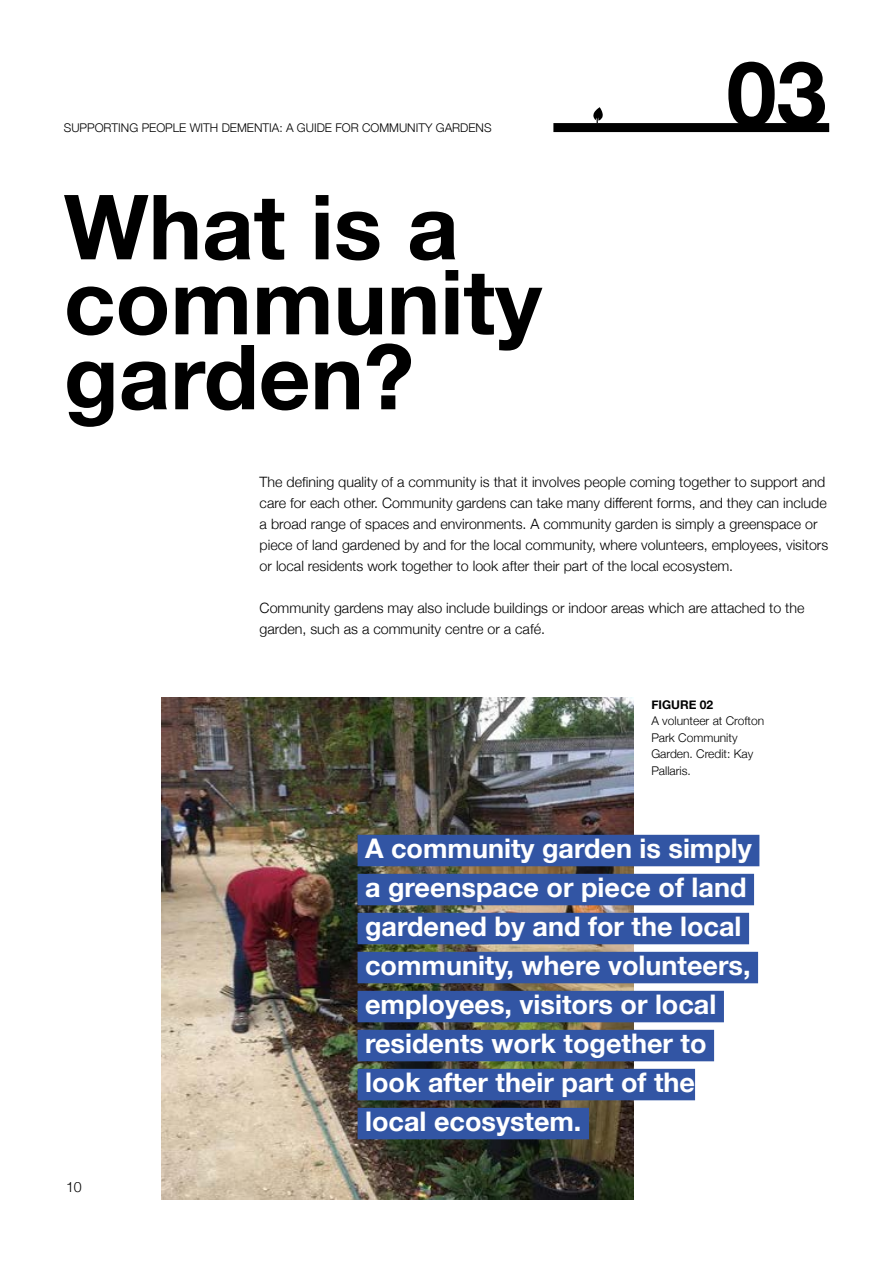
<style>
.page{position:relative;width:893px;height:1263px;background:#fff}
.page>*{position:absolute;margin:0;border:0;box-sizing:border-box;transform-origin:0 0}
.t1{font:700 90px/75px "Helvetica Neue";color:#000}
.t2{font:700 27px/39px "Helvetica Neue";color:#fff}
.t3{font:300 14.25px/21px "Helvetica Neue";color:#000}
.t4{font:300 12px/16.5px "Helvetica Neue";color:#000}
.t5{font:700 12px "Helvetica Neue";color:#000}
</style>
<div class="page">
<img style="left:162px;top:697px;width:471px;height:502px">
<div style="left:358px;top:835px;width:401px;height:31px;background:#3255a4"></div>
<div style="left:358px;top:874px;width:396px;height:31px;background:#3255a4"></div>
<div style="left:358px;top:913px;width:391px;height:31px;background:#3255a4"></div>
<div style="left:358px;top:952px;width:400px;height:31px;background:#3255a4"></div>
<div style="left:358px;top:991px;width:366px;height:31px;background:#3255a4"></div>
<div style="left:358px;top:1030px;width:356px;height:31px;background:#3255a4"></div>
<div style="left:358px;top:1069px;width:337px;height:31px;background:#3255a4"></div>
<div style="left:358px;top:1108px;width:231px;height:31px;background:#3255a4"></div>
<div style="left:553px;top:123px;width:276px;height:9px;background:#000"></div>
<svg style="left:593px;top:107px;width:10px;height:16px"></svg>
<p class="t4" style="left:64px;top:119px;width:429px">SUPPORTING PEOPLE WITH DEMENTIA: A GUIDE FOR COMMUNITY GARDENS</p>
<h1 class="t1" style="left:64px;top:192px;width:480px">What is a community garden?</h1>
<h1 class="t1" style="left:726px;top:59px;width:102px">03</h1>
<p class="t3" style="left:260px;top:470px;width:570px">The defining quality of a community is that it involves people coming together to support and care for each other. Community gardens can take many different forms, and they can include a broad range of spaces and environments. A community garden is simply a greenspace or piece of land gardened by and for the local community, where volunteers, employees, visitors or local residents work together to look after their part of the local ecosystem.</p>
<p class="t3" style="left:260px;top:596px;width:546px">Community gardens may also include buildings or indoor areas which are attached to the garden, such as a community centre or a café.</p>
<p class="t5" style="left:651px;top:695px;width:63px">FIGURE 02</p>
<p class="t4" style="left:651px;top:712px;width:114px">A volunteer at Crofton<br>Park Community<br>Garden. Credit: Kay<br>Pallaris.</p>
<p class="t3" style="left:66px;top:1175px;width:17px">10</p>
<h2 class="t2" style="left:365px;top:830px;width:388px">A community garden is simply a greenspace or piece of land gardened by and for the local community, where volunteers, employees, visitors or local residents work together to look after their part of the local ecosystem.</h2>
</div>
